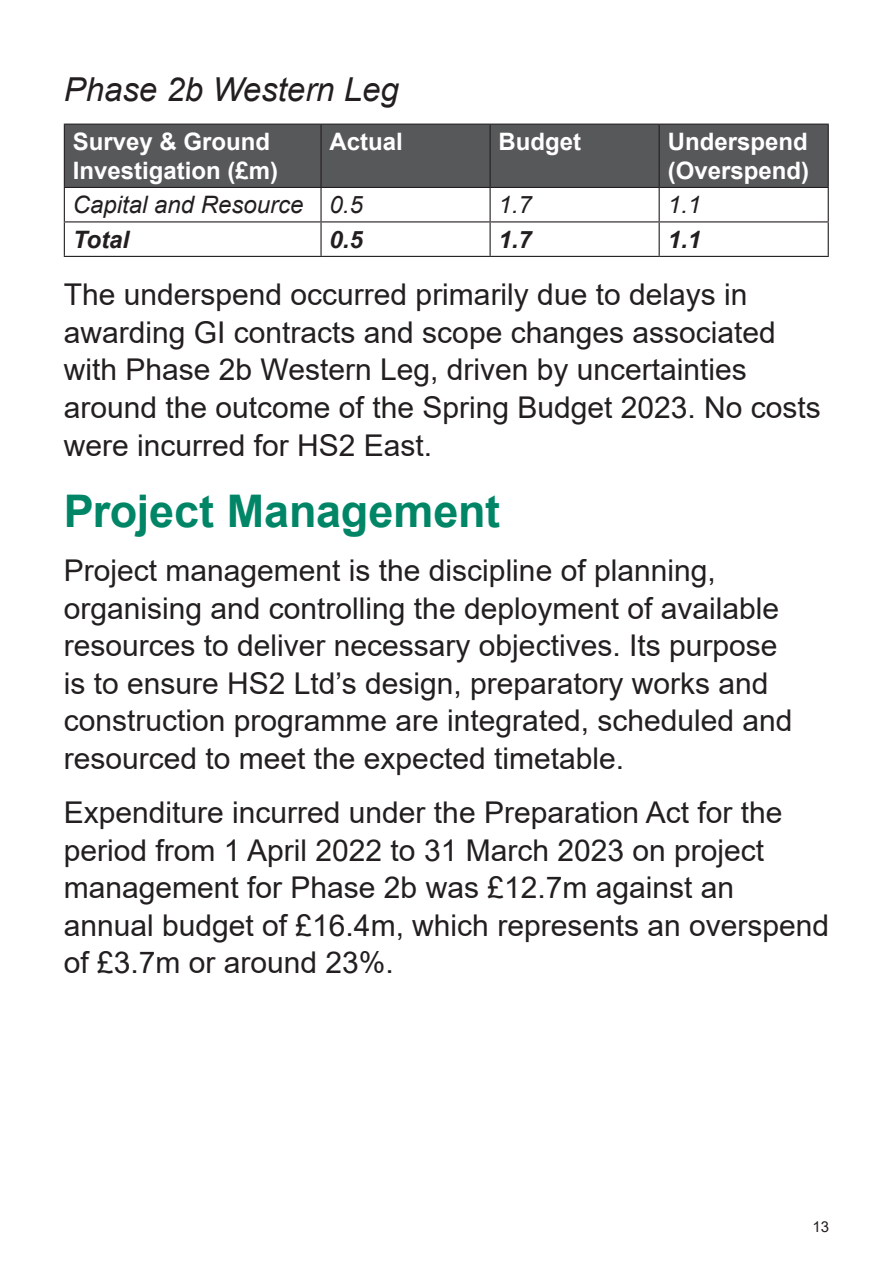
<style>
.page{position:relative;width:893px;height:1263px;background:#fff}
.page>*{position:absolute;margin:0;border:0;box-sizing:border-box;transform-origin:0 0}
.Heading_2{font:700 45px "Arial";letter-spacing:-.005em;color:#008667}
.Table_Figure_Heading{font:italic 33px "Arial";color:#231f20}
.Body_Text{font:30px/37.5px "Arial";color:#231f20}
.ColHead{font:700 24px/28.8px "Arial";color:#fff}
.Table_Left{font:italic 24px "Arial";color:#231f20}
.Table_Left-2{font:italic 700 24px "Arial";color:#231f20}
.t1{font:15px "Arial";color:#231f20}
</style>
<div class="page">
<div style="left:65px;top:125px;width:763px;height:62px;background:#57585a"></div>
<hr style="left:320px;top:125px;width:2px;height:62px;background:#231f20">
<hr style="left:490px;top:125px;width:1px;height:62px;background:#231f20">
<hr style="left:659px;top:125px;width:1px;height:62px;background:#231f20">
<hr style="left:320px;top:188px;width:2px;height:33px;background:#231f20">
<hr style="left:490px;top:188px;width:1px;height:33px;background:#231f20">
<hr style="left:659px;top:188px;width:1px;height:33px;background:#231f20">
<hr style="left:64px;top:221px;width:257px;height:1px;background:#231f20">
<hr style="left:321px;top:221px;width:169px;height:1px;background:#231f20">
<hr style="left:320px;top:222px;width:2px;height:34px;background:#231f20">
<hr style="left:490px;top:221px;width:169px;height:1px;background:#231f20">
<hr style="left:490px;top:222px;width:1px;height:34px;background:#231f20">
<hr style="left:659px;top:221px;width:170px;height:1px;background:#231f20">
<hr style="left:659px;top:222px;width:1px;height:34px;background:#231f20">
<hr style="left:64px;top:124px;width:257px;height:1px;background:#231f20">
<hr style="left:64px;top:125px;width:1px;height:62px;background:#231f20">
<hr style="left:321px;top:124px;width:169px;height:1px;background:#231f20">
<hr style="left:490px;top:124px;width:169px;height:1px;background:#231f20">
<hr style="left:659px;top:124px;width:170px;height:1px;background:#231f20">
<hr style="left:828px;top:125px;width:1px;height:62px;background:#231f20">
<hr style="left:64px;top:187px;width:257px;height:1px;background:#231f20">
<hr style="left:64px;top:188px;width:1px;height:33px;background:#231f20">
<hr style="left:321px;top:187px;width:169px;height:1px;background:#231f20">
<hr style="left:490px;top:187px;width:169px;height:1px;background:#231f20">
<hr style="left:659px;top:187px;width:170px;height:1px;background:#231f20">
<hr style="left:828px;top:188px;width:1px;height:33px;background:#231f20">
<hr style="left:64px;top:222px;width:1px;height:34px;background:#231f20">
<hr style="left:828px;top:222px;width:1px;height:34px;background:#231f20">
<hr style="left:64px;top:256px;width:257px;height:1px;background:#231f20">
<hr style="left:321px;top:256px;width:169px;height:1px;background:#231f20">
<hr style="left:490px;top:256px;width:169px;height:1px;background:#231f20">
<hr style="left:659px;top:256px;width:170px;height:1px;background:#231f20">
<p class="Table_Figure_Heading" style="left:64px;top:68px;width:337px">Phase 2b Western Leg</p>
<p class="ColHead" style="left:73px;top:128px;width:207px">Survey &amp; Ground<br>Investigation (£m)</p>
<p class="ColHead" style="left:330px;top:128px;width:75px">Actual</p>
<p class="ColHead" style="left:499px;top:128px;width:84px">Budget</p>
<p class="ColHead" style="left:668px;top:128px;width:143px">Underspend (Overspend)</p>
<p class="Table_Left" style="left:73px;top:189px;width:232px">Capital and Resource</p>
<p class="Table_Left" style="left:330px;top:189px;width:35px">0.5</p>
<p class="Table_Left" style="left:499px;top:189px;width:35px">1.7</p>
<p class="Table_Left" style="left:668px;top:189px;width:35px">1.1</p>
<p class="Table_Left-2" style="left:73px;top:224px;width:58px">Total</p>
<p class="Table_Left-2" style="left:330px;top:224px;width:35px">0.5</p>
<p class="Table_Left-2" style="left:499px;top:224px;width:35px">1.7</p>
<p class="Table_Left-2" style="left:668px;top:224px;width:35px">1.1</p>
<p class="Body_Text" style="left:64px;top:276px;width:759px">The underspend occurred primarily due to delays in awarding GI contracts and scope changes associated with Phase 2b Western Leg, driven by uncertainties around the outcome of the Spring Budget 2023. No costs were incurred for HS2 East.</p>
<h2 class="Heading_2" style="left:64px;top:479px;width:438px">Project Management</h2>
<p class="Body_Text" style="left:64px;top:551px;width:730px">Project management is the discipline of planning, organising and controlling the deployment of available resources to deliver necessary objectives. Its purpose is to ensure HS2 Ltd’s design, preparatory works and construction programme are integrated, scheduled and resourced to meet the expected timetable.</p>
<p class="Body_Text" style="left:64px;top:793px;width:767px">Expenditure incurred under the Preparation Act for the period from 1 April 2022 to 31 March 2023 on project management for Phase 2b was £12.7m against an annual budget of £16.4m, which represents an overspend of £3.7m or around 23%.</p>
<p class="t1" style="left:812px;top:1217px;width:18px">13</p>
</div>
